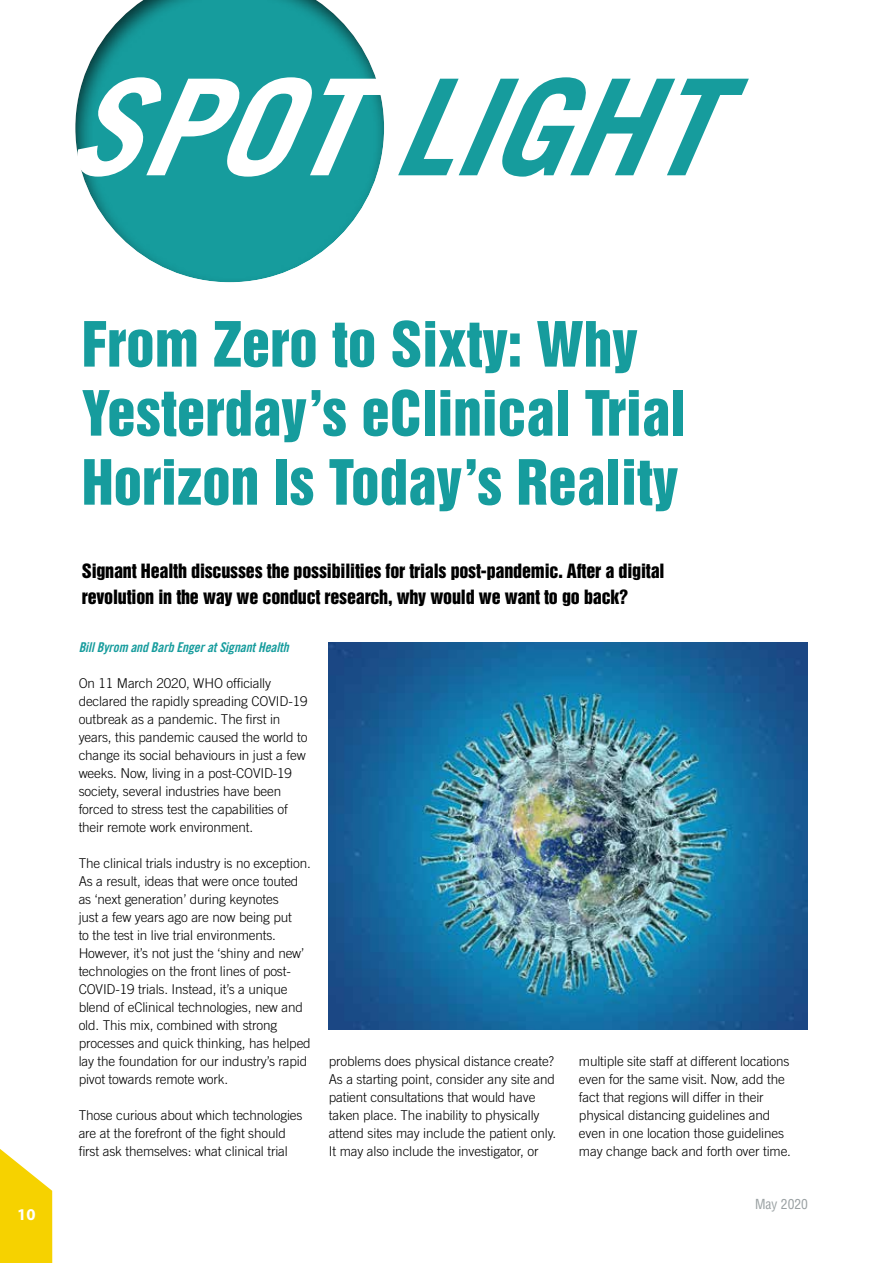
<style>
.page{position:relative;width:893px;height:1263px;background:#fff}
.page>*{position:absolute;margin:0;border:0;box-sizing:border-box;transform-origin:0 0}
.t1{font:italic 700 133.8px "Trade Gothic LT Std";color:#169c9d}
.t2{font:57px/69px "Helvetica Inserat LT Std";color:#169c9d}
.t3{font:18px/25.5px "Helvetica Inserat LT Std";letter-spacing:-.01em;color:#000}
.t4{font:700 16.5px "Myriad Pro";color:#fff}
.t5{font:300 13.5px/18px "Trade Gothic LT Std";letter-spacing:-.01em;color:#000}
.t6{font:13.5px "Trade Gothic LT Std Bd Cn 20 Obl";letter-spacing:-.01em;color:#169c9d}
.t7{font:condensed 13.5px "Helvetica";color:#99a0a2}
.s1{color:#fff}
</style>
<div class="page">
<div style="left:75px;top:0;width:311px;height:283px;background:#000;opacity:.66"></div>
<svg style="left:0;top:1149px;width:52px;height:114px"></svg>
<img style="left:329px;top:643px;width:479px;height:387px">
<h1 class="t1" style="left:63px;top:45px;width:648px"><span class="s1">SPOT</span> LIGHT</h1>
<p class="t4" style="left:19px;top:1204px;width:20px">10</p>
<h2 class="t2" style="left:82px;top:311px;width:606px">From Zero to Sixty: Why<br>Yesterday’s eClinical Trial<br>Horizon Is Today’s Reality</h2>
<h3 class="t3" style="left:82px;top:559px;width:584px">Signant Health discusses the possibilities for trials post-pandemic. After a digital revolution in the way we conduct research, why would we want to go back?</h3>
<p class="t6" style="left:79px;top:639px;width:212px">Bill Byrom and Barb Enger at Signant Health</p>
<p class="t5" style="left:79px;top:674px;width:230px">On 11 March 2020, WHO officially declared the rapidly spreading COVID-19 outbreak as a pandemic. The first in years, this pandemic caused the world to change its social behaviours in just a few weeks. Now, living in a post-COVID-19 society, several industries have been forced to stress test the capabilities of their remote work environment.</p>
<p class="t5" style="left:79px;top:854px;width:234px">The clinical trials industry is no exception.<br>As a result, ideas that were once touted as ‘next generation’ during keynotes<br>just a few years ago are now being put<br>to the test in live trial environments.<br>However, it’s not just the ‘shiny and new’ technologies on the front lines of post-COVID-19 trials. Instead, it’s a unique blend of eClinical technologies, new and old. This mix, combined with strong processes and quick thinking, has helped lay the foundation for our industry’s rapid pivot towards remote work.</p>
<p class="t5" style="left:79px;top:1106px;width:225px">Those curious about which technologies are at the forefront of the fight should first ask themselves: what clinical trial</p>
<p class="t5" style="left:329px;top:1052px;width:229px">problems does physical distance create?<br>As a starting point, consider any site and patient consultations that would have taken place. The inability to physically attend sites may include the patient only.<br>It may also include the investigator, or</p>
<p class="t5" style="left:579px;top:1052px;width:214px">multiple site staff at different locations even for the same visit. Now, add the fact that regions will differ in their physical distancing guidelines and even in one location those guidelines may change back and forth over time.</p>
<p class="t7" style="left:755px;top:1196px;width:54px">May 2020</p>
</div>
